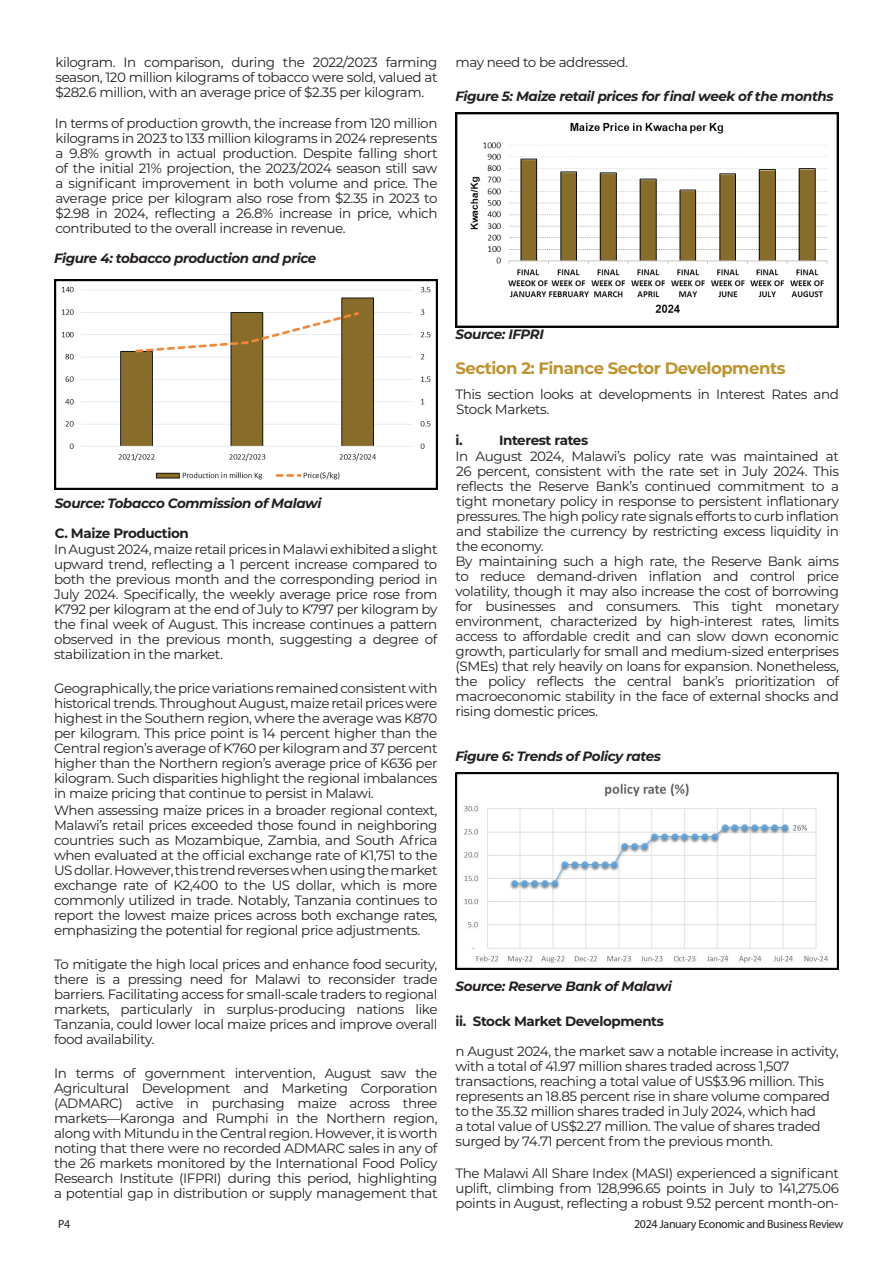
<style>
.page{position:relative;width:893px;height:1263px;background:#fff}
.page>*{position:absolute;margin:0;border:0;box-sizing:border-box;transform-origin:0 0}
.t1{font:700 16.5px "Montserrat";letter-spacing:-.03em;color:#bd932d}
.t2{font:13.5px/15px "Montserrat";letter-spacing:-.03em;color:#231f20;text-align:justify}
.t3{font:italic 700 13.5px "Montserrat";letter-spacing:-.03em;color:#231f20}
.t4{font:700 13.5px "Montserrat";letter-spacing:-.03em;color:#231f20}
.t5{font:12px "Myriad Pro";letter-spacing:-.03em;color:#231f20}
</style>
<div class="page">
<img style="left:54px;top:279px;width:383px;height:211px">
<img style="left:455px;top:113px;width:384px;height:215px">
<img style="left:455px;top:773px;width:384px;height:196px">
<p class="t2" style="left:56px;top:54px;width:384px">kilogram. In comparison, during the 2022/2023 farming season, 120 million kilograms of tobacco were sold, valued at $282.6 million, with an average price of $2.35 per kilogram.</p>
<p class="t2" style="left:55px;top:115px;width:384px">In terms of production growth, the increase from 120 million kilograms in 2023 to 133 million kilograms in 2024 represents a 9.8% growth in actual production. Despite falling short of the initial 21% projection, the 2023/2024 season still saw a significant improvement in both volume and price. The average price per kilogram also rose from $2.35 in 2023 to $2.98 in 2024, reflecting a 26.8% increase in price, which contributed to the overall increase in revenue.</p>
<p class="t3" style="left:54px;top:249px;width:264px">Figure 4: tobacco production and price</p>
<p class="t2" style="left:455px;top:54px;width:174px">may need to be addressed.</p>
<p class="t3" style="left:455px;top:87px;width:380px">Figure 5: Maize retail prices for final week of the months</p>
<p class="t3" style="left:55px;top:493px;width:268px">Source: Tobacco Commission of Malawi</p>
<p class="t4" style="left:55px;top:524px;width:136px">C. M aize Production</p>
<p class="t2" style="left:54px;top:541px;width:385px">In August 2024, maize retail prices in Malawi exhibited a slight upward trend, reflecting a 1 percent increase compared to both the previous month and the corresponding period in July 2024. Specifically, the weekly average price rose from K792 per kilogram at the end of July to K797 per kilogram by the final week of August. This increase continues a pattern observed in the previous month, suggesting a degree of stabilization in the market.</p>
<p class="t2" style="left:54px;top:680px;width:385px">Geographically, the price variations remained consistent with historical trends. Throughout August, maize retail prices were highest in the Southern region, where the average was K870 per kilogram. This price point is 14 percent higher than the Central region’s average of K760 per kilogram and 37 percent higher than the Northern region’s average price of K636 per kilogram. Such disparities highlight the regional imbalances in maize pricing that continue to persist in Malawi.</p>
<p class="t2" style="left:54px;top:802px;width:385px">When assessing maize prices in a broader regional context, Malawi’s retail prices exceeded those found in neighboring countries such as Mozambique, Zambia, and South Africa when evaluated at the official exchange rate of K1,751 to the US dollar. However, this trend reverses when using the market exchange rate of K2,400 to the US dollar, which is more commonly utilized in trade. Notably, Tanzania continues to report the lowest maize prices across both exchange rates, emphasizing the potential for regional price adjustments.</p>
<p class="t2" style="left:54px;top:956px;width:385px">To mitigate the high local prices and enhance food security, there is a pressing need for Malawi to reconsider trade barriers. Facilitating access for small-scale traders to regional markets, particularly in surplus-producing nations like Tanzania, could lower local maize prices and improve overall food availability.</p>
<p class="t2" style="left:54px;top:1066px;width:385px">In terms of government intervention, August saw the Agricultural Development and Marketing Corporation (ADMARC) active in purchasing maize across three markets—Karonga and Rumphi in the Northern region, along with Mitundu in the Central region. However, it is worth noting that there were no recorded ADMARC sales in any of the 26 markets monitored by the International Food Policy Research Institute (IFPRI) during this period, highlighting a potential gap in distribution or supply management that</p>
<p class="t3" style="left:455px;top:324px;width:90px">Source: IFPRI</p>
<p class="t1" style="left:455px;top:356px;width:331px">Section 2: Finance Sector Developments</p>
<p class="t2" style="left:455px;top:387px;width:385px">This section looks at developments in Interest Rates and<br>Stock Markets.</p>
<p class="t4" style="left:455px;top:430px;width:30px">i. I</p>
<p class="t4" style="left:503px;top:430px;width:87px">nterest rates</p>
<p class="t2" style="left:455px;top:448px;width:385px;text-align:left">In August 2024, Malawi’s policy rate was maintained at 26 percent, consistent with the rate set in July 2024. This reflects the Reserve Bank’s continued commitment to a tight monetary policy in response to persistent inflationary pressures. The high policy rate signals efforts to curb inflation and stabilize the currency by restricting excess liquidity in the economy.<br>By maintaining such a high rate, the Reserve Bank aims to reduce demand-driven inflation and control price volatility, though it may also increase the cost of borrowing for businesses and consumers. This tight monetary environment, characterized by high-interest rates, limits access to affordable credit and can slow down economic growth, particularly for small and medium-sized enterprises (SMEs) that rely heavily on loans for expansion. Nonetheless, the policy reflects the central bank’s prioritization of macroeconomic stability in the face of external shocks and rising domestic prices.</p>
<p class="t3" style="left:455px;top:747px;width:207px">Figure 6: Trends of Policy rates</p>
<p class="t3" style="left:455px;top:976px;width:218px">Source: Reserve Bank of Malawi</p>
<p class="t4" style="left:455px;top:1012px;width:210px">ii. Stock M arket Developments</p>
<p class="t2" style="left:455px;top:1043px;width:385px;text-align:left">n August 2024, the market saw a notable increase in activity, with a total of 41.97 million shares traded across 1,507 transactions, reaching a total value of US$3.96 million. This represents an 18.85 percent rise in share volume compared to the 35.32 million shares traded in July 2024, which had<br>a total value of US$2.27 million. The value of shares traded surged by 74.71 percent from the previous month.</p>
<p class="t2" style="left:455px;top:1165px;width:385px">The Malawi All Share Index (MASI) experienced a significant uplift, climbing from 128,996.65 points in July to 141,275.06 points in August, reflecting a robust 9.52 percent month-on-</p>
<p class="t5" style="left:58px;top:1216px;width:14px">P4</p>
<p class="t5" style="left:634px;top:1216px;width:211px">2024 January Economic and Business Review</p>
</div>
